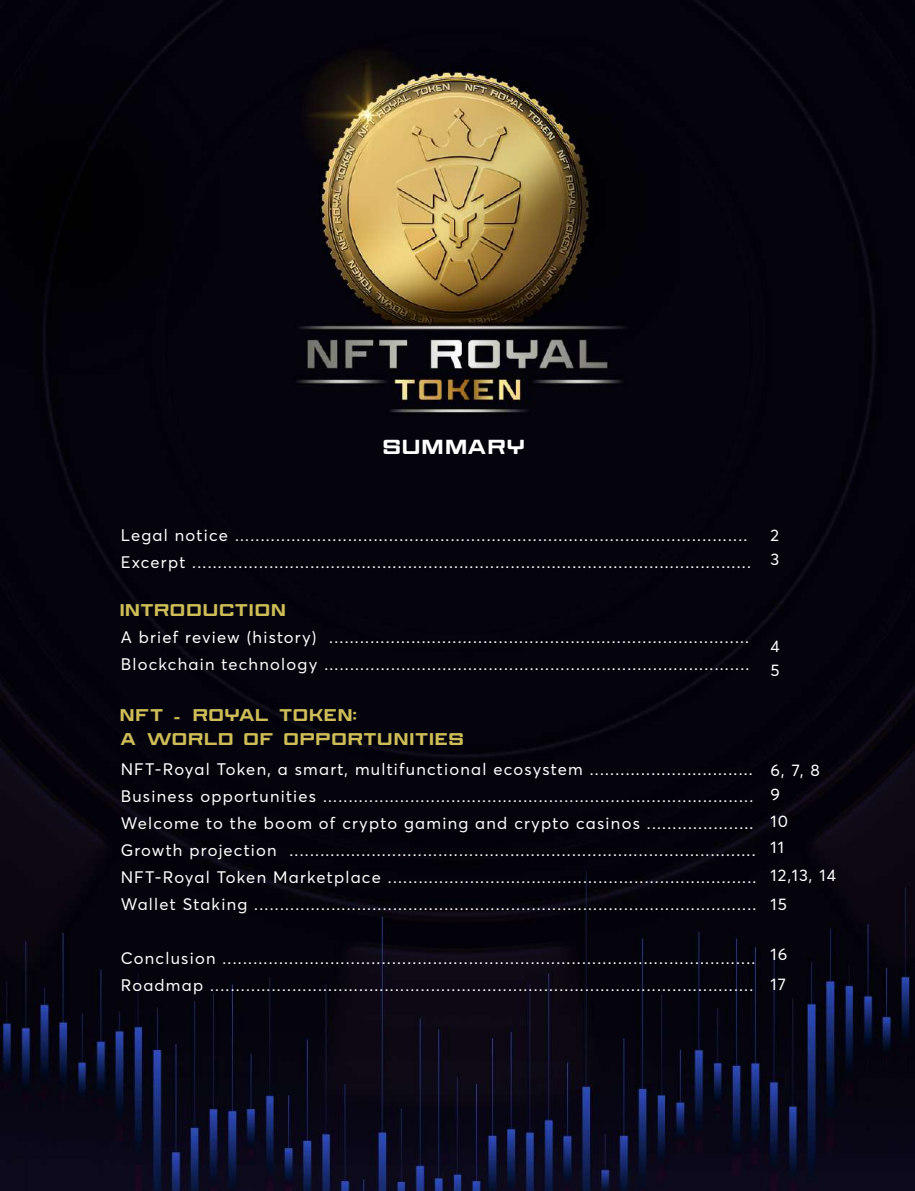
<style>
.page{position:relative;width:915px;height:1191px;background:#fff}
.page>*{position:absolute;margin:0;border:0;box-sizing:border-box;transform-origin:0 0}
.t1{font:19.8px "Walktimes";letter-spacing:.12em;color:#fff}
.t2{font:16.5px/27px "Averta Demo PE Cutted Demo";letter-spacing:.075em;color:#fff}
.t3{font:16.5px/24px "Walktimes";letter-spacing:.11em;color:#cebd57}
</style>
<div class="page">
<img style="left:0;top:0;width:914px;height:1191px">
<p class="t1" style="left:383px;top:434px;width:142px">SUMMARY</p>
<p class="t2" style="left:121px;top:521px;width:631px">Legal notice ....................................................................................................<br>Excerpt .............................................................................................................</p>
<p class="t3" style="left:121px;top:597px;width:166px">INTRODUCTION</p>
<p class="t2" style="left:121px;top:623px;width:630px">A brief review (history) ..................................................................................<br>Blockchain technology ...................................................................................</p>
<p class="t3" style="left:121px;top:702px;width:344px">NFT – ROYAL TOKEN:<br>A WORLD OF OPPORTUNITIES</p>
<p class="t2" style="left:121px;top:755px;width:637px">NFT-Royal Token, a smart, multifunctional ecosystem ................................<br>Business opportunities ....................................................................................<br>Welcome to the boom of crypto gaming and crypto casinos .....................<br>Growth projection ...........................................................................................<br>NFT-Royal Token Marketplace ........................................................................<br>Wallet Staking ..................................................................................................</p>
<p class="t2" style="left:121px;top:944px;width:636px">Conclusion ........................................................................................................<br>Roadmap ..........................................................................................................</p>
<p class="t2" style="left:770px;top:523px;width:10px;line-height:24px">2<br>3</p>
<p class="t2" style="left:770px;top:634px;width:11px;line-height:24px">4<br>5</p>
<p class="t2" style="left:770px;top:758px;width:51px;line-height:24px">6, 7, 8<br>9</p>
<p class="t2" style="left:770px;top:809px;width:19px;line-height:25.3px">10<br>11</p>
<p class="t2" style="left:770px;top:860px;width:67px;line-height:29.1px">12,13, 14<br>15</p>
<p class="t2" style="left:770px;top:940px;width:18px;line-height:29.5px">16<br>17</p>
</div>
